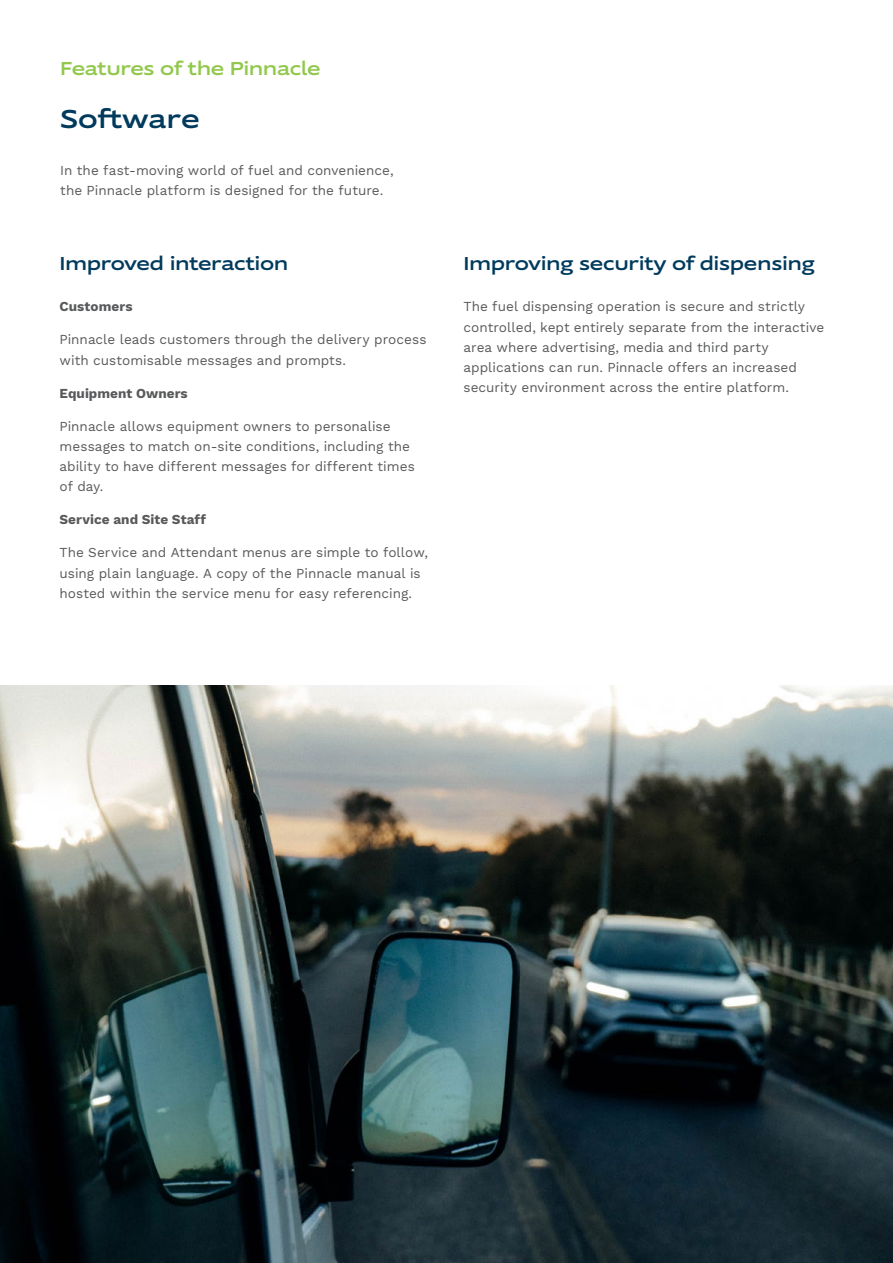
<style>
.page{position:relative;width:893px;height:1263px;background:#fff}
.page>*{position:absolute;margin:0;border:0;box-sizing:border-box;transform-origin:0 0}
.t1{font:500 expanded 27px "Supra";color:#003a5d}
.t2{font:500 expanded 19.5px "Supra";letter-spacing:-.02em;color:#003a5d}
.t3{font:500 expanded 19.5px "Supra";letter-spacing:-.015em;color:#91c84c}
.t4{font:13.5px/20.2px "Work Sans";color:#58595b}
.t5{font:700 13.5px "Work Sans";letter-spacing:.005em;color:#58595b}
</style>
<div class="page">
<img style="left:0;top:686px;width:893px;height:577px">
<h2 class="t3" style="left:60px;top:55px;width:262px">Features of the Pinnacle</h2>
<h1 class="t1" style="left:60px;top:101px;width:141px">Software</h1>
<p class="t4" style="left:60px;top:161px;width:335px">In the fast-moving world of fuel and convenience, the Pinnacle platform is designed for the future.</p>
<h2 class="t2" style="left:60px;top:250px;width:230px">Improved interaction</h2>
<p class="t5" style="left:60px;top:299px;width:75px">Customers</p>
<p class="t4" style="left:60px;top:330px;width:368px">Pinnacle leads customers through the delivery process with customisable messages and prompts.</p>
<p class="t5" style="left:60px;top:385px;width:130px">Equipment Owners</p>
<p class="t4" style="left:60px;top:417px;width:357px">Pinnacle allows equipment owners to personalise messages to match on-site conditions, including the ability to have different messages for different times of day.</p>
<p class="t5" style="left:60px;top:512px;width:148px">Service and Site Staff</p>
<p class="t4" style="left:60px;top:543px;width:370px">The Service and Attendant menus are simple to follow, using plain language. A copy of the Pinnacle manual is hosted within the service menu for easy referencing.</p>
<h2 class="t2" style="left:463px;top:250px;width:353px">Improving security of dispensing</h2>
<p class="t4" style="left:463px;top:297px;width:362px">The fuel dispensing operation is secure and strictly controlled, kept entirely separate from the interactive area where advertising, media and third party applications can run. Pinnacle offers an increased security environment across the entire platform.</p>
</div>
